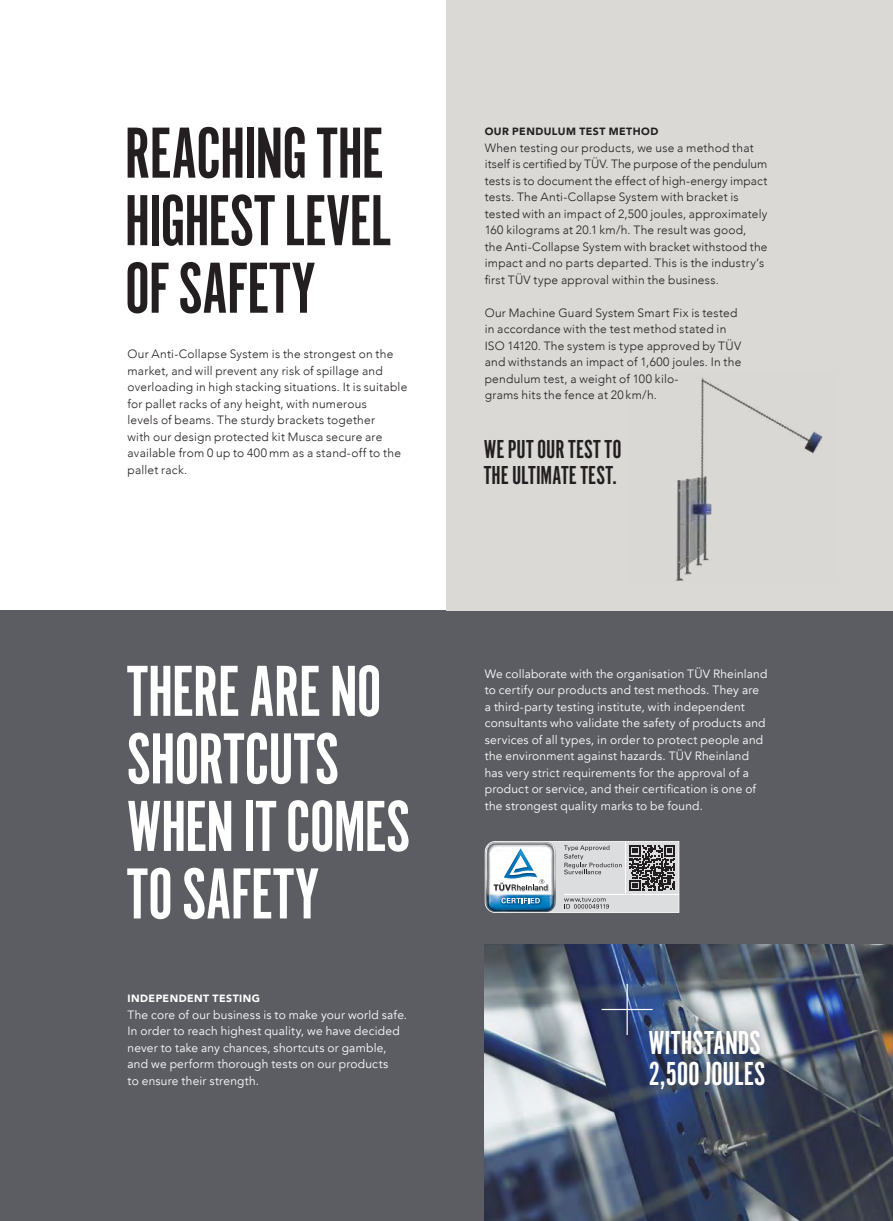
<style>
.page{position:relative;width:893px;height:1221px;background:#fff}
.page>*{position:absolute;margin:0;border:0;box-sizing:border-box;transform-origin:0 0}
.t1{font:75px/67.5px "Alternate Got No 1 D";letter-spacing:-.015em;color:#fff}
.t2{font:75px/67.5px "Alternate Got No 1 D";letter-spacing:-.015em;color:#231f20;text-align:justify}
.t3{font:34.5px/31px "Alternate Got No 1 D";letter-spacing:-.005em;color:#fff}
.t4{font:27px/25.5px "Alternate Got No 1 D";letter-spacing:.005em;color:#231f20}
.t5{font:300 12px/16.5px "Avenir";letter-spacing:.02em;color:#231f20}
.t6{font:12px/16.5px "Avenir";letter-spacing:.015em;color:#fff}
.t7{font:900 10.5px "Avenir";letter-spacing:.045em;color:#231f20}
.t8{font:900 10.5px "Avenir";letter-spacing:.045em;color:#fff}
</style>
<div class="page">
<div style="left:0;top:610px;width:893px;height:610px;background:#5b5d62"></div>
<div style="left:446px;top:0;width:447px;height:610px;background:#dad9d6"></div>
<img style="left:675px;top:377px;width:148px;height:204px">
<img style="left:485px;top:944px;width:408px;height:276px">
<svg style="left:485px;top:841px;width:194px;height:71px"></svg>
<div style="left:636px;top:1017px;width:141px;height:84px;background:#231f20;opacity:.3"></div>
<hr style="left:627px;top:983px;width:1px;height:51px;background:#fff">
<hr style="left:602px;top:1008px;width:51px;height:2px;background:#fff">
<h1 class="t2" style="left:125px;top:121px;width:268px">REACHING THE HIGHEST LEVEL OF SAFETY</h1>
<p class="t5" style="left:128px;top:346px;width:281px">Our Anti-Collapse System is the strongest on the market, and will prevent any risk of spillage and overloading in high stacking situations. It is suitable for pallet racks of any height, with numerous<br>levels of beams. The sturdy brackets together<br>with our design protected kit Musca secure are available from 0 up to 400 mm as a stand-off to the pallet rack.</p>
<h1 class="t1" style="left:127px;top:659px;width:285px">THERE ARE NO<br>SHORTCUTS<br>WHEN IT COMES<br>TO SAFETY</h1>
<p class="t8" style="left:128px;top:989px;width:134px">INDEPENDENT TESTING</p>
<p class="t6" style="left:128px;top:1006px;width:281px">The core of our business is to make your world safe.<br>In order to reach highest quality, we have decided never to take any chances, shortcuts or gamble, and we perform thorough tests on our products<br>to ensure their strength.</p>
<p class="t7" style="left:485px;top:122px;width:175px">OUR PENDULUM TEST METHOD</p>
<p class="t5" style="left:485px;top:139px;width:284px">When testing our products, we use a method that itself is certified by TÜV. The purpose of the pendulum tests is to document the effect of high-energy impact tests. The Anti-Collapse System with bracket is tested with an impact of 2,500 joules, approximately 160 kilograms at 20.1 km/h. The result was good,<br>the Anti-Collapse System with bracket withstood the impact and no parts departed. This is the industry’s first TÜV type approval within the business.</p>
<p class="t5" style="left:485px;top:304px;width:258px">Our Machine Guard System Smart Fix is tested in accordance with the test method stated in ISO 14120. The system is type approved by TÜV and withstands an impact of 1,600 joules. In the pendulum test, a weight of 100 kilo-<br>grams hits the fence at 20 km/h.</p>
<h3 class="t4" style="left:484px;top:437px;width:139px">WE PUT OUR TEST TO<br>THE ULTIMATE TEST.</h3>
<p class="t6" style="left:485px;top:665px;width:284px">We collaborate with the organisation TÜV Rheinland to certify our products and test methods. They are a third-party testing institute, with independent consultants who validate the safety of products and services of all types, in order to protect people and the environment against hazards. TÜV Rheinland has very strict requirements for the approval of a product or service, and their certification is one of the strongest quality marks to be found.</p>
<h2 class="t3" style="left:648px;top:1027px;width:118px">WITHSTANDS<br>2,500 JOULES</h2>
</div>
